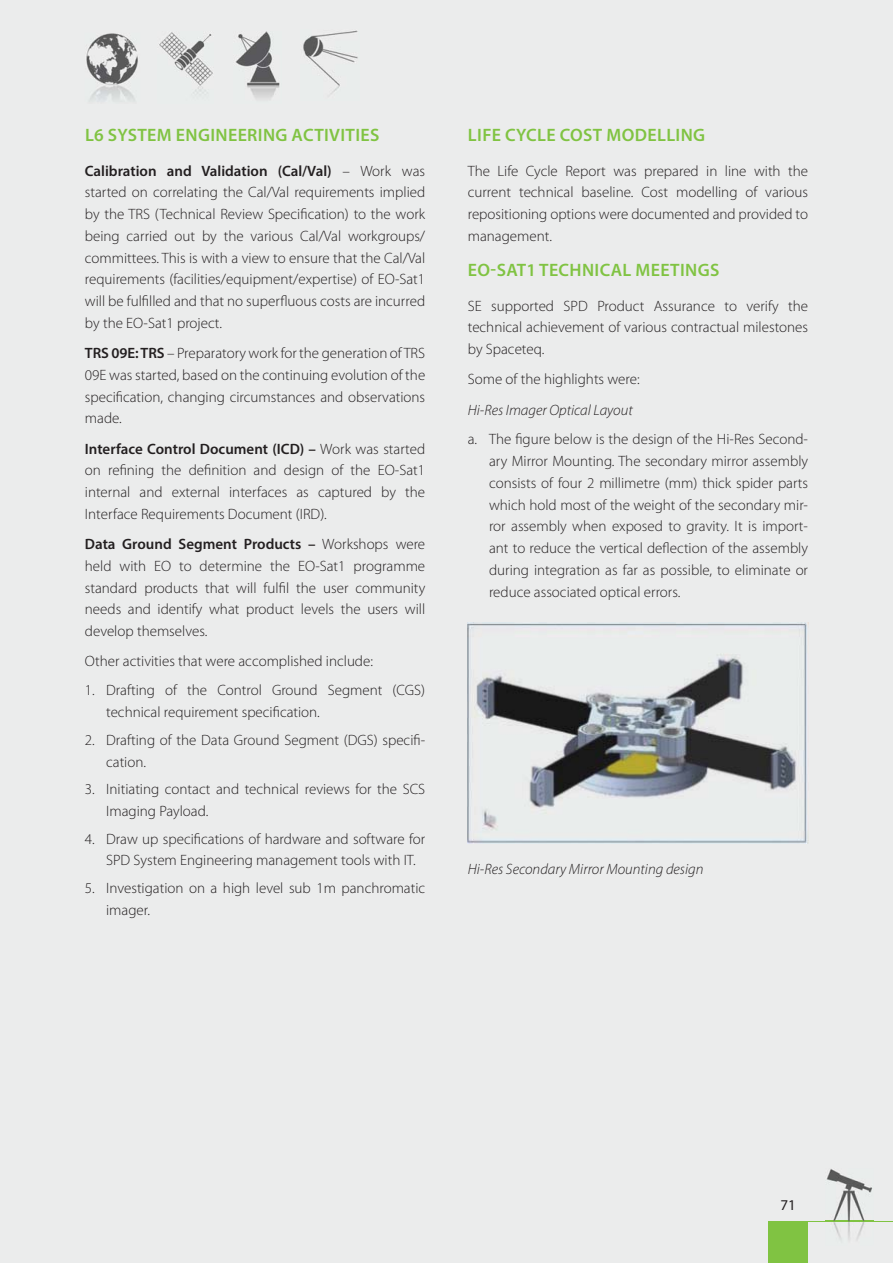
<style>
.page{position:relative;width:893px;height:1263px;background:#fff}
.page>*{position:absolute;margin:0;border:0;box-sizing:border-box;transform-origin:0 0}
.t1{font:600 18px "Myriad Pro";letter-spacing:.02em;color:#80c342}
.t2{font:300 15px/21.8px "Myriad Pro";color:#231f20;text-align:justify}
.t3{font:italic 300 15px "Myriad Pro";color:#231f20}
.t4{font:15px "Myriad Pro";color:#231f20}
.s1{font-weight:600}
</style>
<div class="page">
<div style="left:0;top:0;width:892px;height:1263px;background:#ebecec"></div>
<img style="left:86px;top:33px;width:52px;height:69px">
<img style="left:235px;top:32px;width:45px;height:67px">
<img style="left:303px;top:30px;width:55px;height:64px">
<img style="left:159px;top:32px;width:54px;height:62px">
<div style="left:768px;top:1221px;width:40px;height:42px;background:#80c342"></div>
<hr style="left:768px;top:1221px;width:124px;height:1px;background:#80c342">
<img style="left:825px;top:1169px;width:48px;height:71px">
<img style="left:825px;top:1221px;width:48px;height:1px">
<img style="left:468px;top:622px;width:340px;height:221px">
<p class="t1" style="left:85px;top:128px;width:296px">L6 SYSTEM ENGINEERING ACTIVITIES</p>
<p class="t2" style="left:85px;top:161px;width:342px"><span class="s1">Calibration and Validation (Cal/Val)</span> – Work was started on correlating the Cal/Val requirements implied by the TRS (Technical Review Specification) to the work being carried out by the various Cal/Val workgroups/ committees. This is with a view to ensure that the Cal/Val requirements (facilities/equipment/expertise) of EO-Sat1 will be fulfilled and that no superfluous costs are incurred by the EO-Sat1 project.</p>
<p class="t2" style="left:85px;top:343px;width:342px"><span class="s1">TRS 09E: TRS</span> – Preparatory work for the generation of TRS 09E was started, based on the continuing evolution of the specification, changing circumstances and observations made.</p>
<p class="t2" style="left:85px;top:439px;width:342px"><span class="s1">Interface Control Document (ICD) –</span> Work was started on refining the definition and design of the EO-Sat1 internal and external interfaces as captured by the Interface Requirements Document (IRD).</p>
<p class="t2" style="left:85px;top:534px;width:342px"><span class="s1">Data Ground Segment Products –</span> Workshops were held with EO to determine the EO-Sat1 programme standard products that will fulfil the user community needs and identify what product levels the users will develop themselves.</p>
<p class="t2" style="left:85px;top:652px;width:289px">Other activities that were accomplished include:</p>
<p class="t2" style="left:106px;top:681px;width:320px;text-indent:-21px">1. Drafting of the Control Ground Segment (CGS) technical requirement specification.</p>
<p class="t2" style="left:106px;top:730px;width:320px;text-indent:-21px">2. Drafting of the Data Ground Segment (DGS) specifi&shy;cation.</p>
<p class="t2" style="left:106px;top:779px;width:320px;text-indent:-21px">3. Initiating contact and technical reviews for the SCS<br>Imaging Payload.</p>
<p class="t2" style="left:106px;top:829px;width:320px;text-indent:-21px">4. Draw up specifications of hardware and software for<br>SPD System Engineering management tools with IT.</p>
<p class="t2" style="left:106px;top:878px;width:320px;text-indent:-21px">5. Investigation on a high level sub 1m panchromatic imager.</p>
<p class="t1" style="left:468px;top:128px;width:239px">LIFE CYCLE COST MODELLING</p>
<p class="t2" style="left:468px;top:161px;width:342px">The Life Cycle Report was prepared in line with the current technical baseline. Cost modelling of various repositioning options were documented and provided to management.</p>
<p class="t1" style="left:468px;top:263px;width:253px">EO-SAT1 TECHNICAL MEETINGS</p>
<p class="t2" style="left:468px;top:296px;width:342px">SE supported SPD Product Assurance to verify the technical achievement of various contractual milestones by Spaceteq.</p>
<p class="t2" style="left:468px;top:370px;width:173px">Some of the highlights were:</p>
<p class="t3" style="left:468px;top:405px;width:166px">Hi-Res Imager Optical Layout</p>
<p class="t2" style="left:489px;top:430px;width:320px;text-indent:-21px">a. The figure below is the design of the Hi-Res Second&shy;ary Mirror Mounting. The secondary mirror assembly consists of four 2 millimetre (mm) thick spider parts which hold most of the weight of the secondary mir&shy;ror assembly when exposed to gravity. It is import&shy;ant to reduce the vertical deflection of the assembly during integration as far as possible, to eliminate or reduce associated optical errors.</p>
<p class="t3" style="left:468px;top:864px;width:237px">Hi-Res Secondary Mirror Mounting design</p>
<p class="t4" style="left:780px;top:1200px;width:17px">71</p>
</div>
